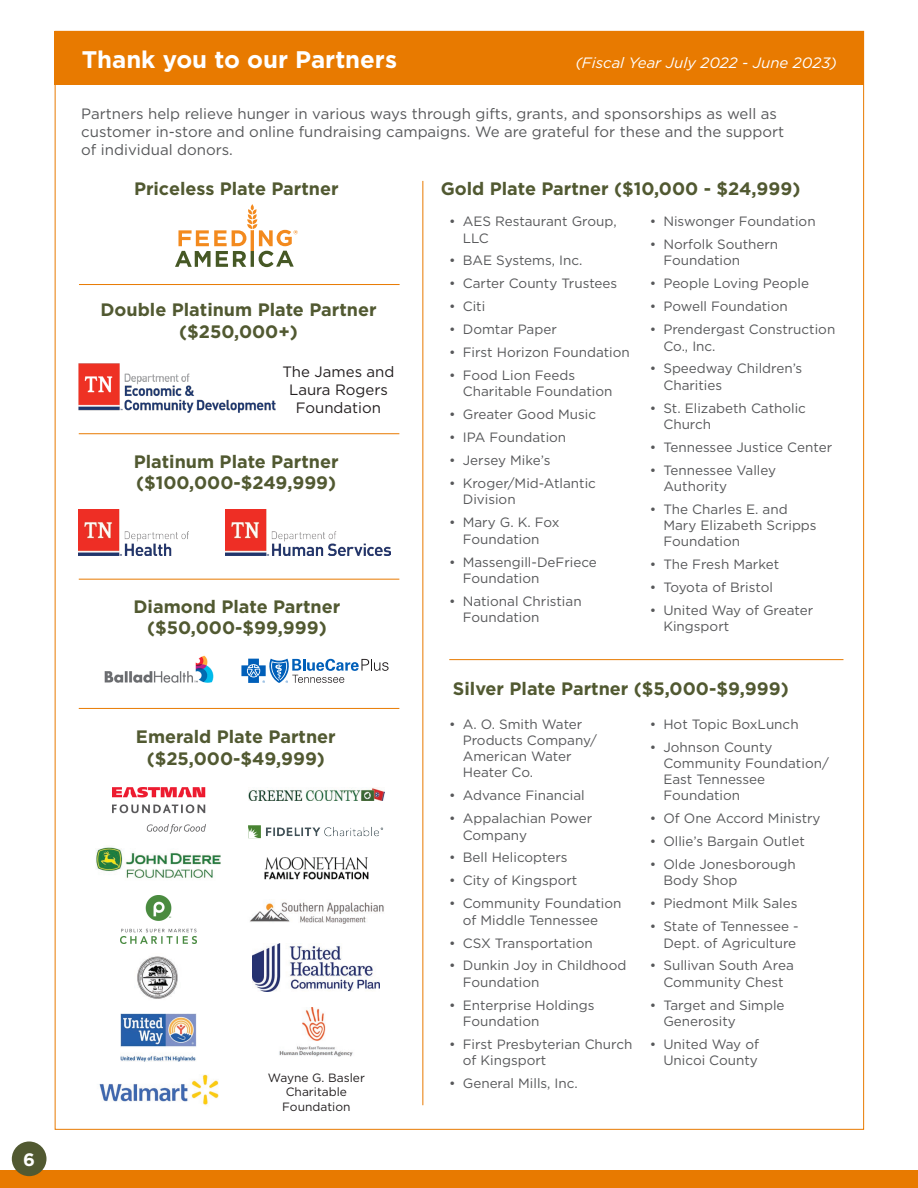
<style>
.page{position:relative;width:918px;height:1188px;background:#fff}
.page>*{position:absolute;margin:0;border:0;box-sizing:border-box;transform-origin:0 0}
.t1{font:700 24px "Gotham";color:#fff}
.t2{font:700 18px/21.6px "Gotham";color:#515931;text-align:center}
.t3{font:700 18px "Gotham";color:#fff}
.t4{font:15px/18px "Gotham";color:#57585a}
.t5{font:15px/18px "Gotham";color:#231f20;text-align:center}
.t6{font:italic 15px "Gotham";color:#fff}
.t7{font:13.5px/16.2px "Gotham";color:#57585a}
.t8{font:12px/14.4px "Gotham";color:#231f20;text-align:center}
</style>
<div class="page">
<div style="left:0;top:1170px;width:918px;height:18px;background:#e87a00"></div>
<div style="left:12px;top:1141px;width:35px;height:35px;background:#515931;border-radius:50%"></div>
<div style="left:54px;top:31px;width:810px;height:54px;background:#e87a00"></div>
<hr style="left:79px;top:284px;width:321px;height:1px;background:#e87a00">
<hr style="left:449px;top:659px;width:394px;height:1px;background:#e87a00">
<hr style="left:422px;top:181px;width:1px;height:924px;background:#e87a00">
<svg style="left:175px;top:204px;width:123px;height:63px"></svg>
<hr style="left:79px;top:433px;width:320px;height:1px;background:#e87a00">
<hr style="left:79px;top:579px;width:320px;height:1px;background:#e87a00">
<img style="left:264px;top:857px;width:105px;height:23px">
<img style="left:248px;top:788px;width:137px;height:12px">
<img style="left:112px;top:788px;width:93px;height:46px">
<img style="left:96px;top:847px;width:125px;height:33px">
<img style="left:99px;top:1074px;width:120px;height:31px">
<hr style="left:917px;top:517px;width:1px;height:113px;background:#e87a00">
<img style="left:253px;top:944px;width:127px;height:48px">
<img style="left:120px;top:895px;width:77px;height:49px">
<img style="left:120px;top:1013px;width:77px;height:49px">
<img style="left:279px;top:1008px;width:74px;height:48px">
<img style="left:137px;top:956px;width:41px;height:43px">
<img style="left:250px;top:902px;width:134px;height:22px">
<img style="left:226px;top:509px;width:164px;height:46px">
<img style="left:79px;top:509px;width:110px;height:46px">
<hr style="left:79px;top:708px;width:320px;height:1px;background:#e87a00">
<img style="left:104px;top:655px;width:110px;height:28px">
<svg style="left:241px;top:659px;width:148px;height:24px"></svg>
<img style="left:78px;top:363px;width:198px;height:50px">
<img style="left:249px;top:825px;width:135px;height:14px">
<h2 class="t3" style="left:23px;top:1148px;width:13px">6</h2>
<h1 class="t1" style="left:82px;top:43px;width:317px">Thank you to our Partners</h1>
<p class="t6" style="left:575px;top:53px;width:263px">(Fiscal Year July 2022 - June 2023)</p>
<p class="t4" style="left:81px;top:105px;width:704px">Partners help relieve hunger in various ways through gifts, grants, and sponsorships as well as customer in-store and online fundraising campaigns. We are grateful for these and the support of individual donors.</p>
<h2 class="t2" style="left:134px;top:178px;width:206px">Priceless Plate Partner</h2>
<h2 class="t2" style="left:101px;top:299px;width:278px">Double Platinum Plate Partner ($250,000+)</h2>
<p class="t5" style="left:282px;top:362px;width:114px">The James and<br>Laura Rogers<br>Foundation</p>
<h2 class="t2" style="left:134px;top:450px;width:206px;text-align:left">Platinum Plate Partner ($100,000-$249,999)</h2>
<h2 class="t2" style="left:134px;top:595px;width:208px">Diamond Plate Partner ($50,000-$99,999)</h2>
<h2 class="t2" style="left:136px;top:726px;width:201px">Emerald Plate Partner ($25,000-$49,999)</h2>
<p class="t8" style="left:268px;top:1070px;width:98px">Wayne G. Basler<br>Charitable<br>Foundation</p>
<h2 class="t2" style="left:441px;top:178px;width:361px">Gold Plate Partner ($10,000 - $24,999)</h2>
<p class="t7" style="left:463px;top:213px;width:155px;text-indent:-14px">• AES Restaurant Group,<br>LLC</p>
<p class="t7" style="left:449px;top:252px;width:135px">• BAE Systems, Inc.</p>
<p class="t7" style="left:449px;top:275px;width:170px">• Carter County Trustees</p>
<p class="t7" style="left:449px;top:298px;width:38px">• Citi</p>
<p class="t7" style="left:449px;top:321px;width:109px">• Domtar Paper</p>
<p class="t7" style="left:449px;top:344px;width:182px">• First Horizon Foundation</p>
<p class="t7" style="left:463px;top:367px;width:151px;text-indent:-14px">• Food Lion Feeds<br>Charitable Foundation</p>
<p class="t7" style="left:449px;top:406px;width:148px">• Greater Good Music</p>
<p class="t7" style="left:449px;top:429px;width:118px">• IPA Foundation</p>
<p class="t7" style="left:449px;top:452px;width:103px">• Jersey Mike’s</p>
<p class="t7" style="left:463px;top:475px;width:135px;text-indent:-14px">• Kroger/Mid-Atlantic<br>Division</p>
<p class="t7" style="left:449px;top:514px;width:112px;text-align:center">• Mary G. K. Fox<br>Foundation</p>
<p class="t7" style="left:463px;top:553px;width:136px;text-indent:-14px">• Massengill-DeFriece<br>Foundation</p>
<p class="t7" style="left:463px;top:593px;width:120px;text-indent:-14px">• National Christian<br>Foundation</p>
<p class="t7" style="left:650px;top:213px;width:167px">• Niswonger Foundation</p>
<p class="t7" style="left:663px;top:236px;width:116px;text-indent:-14px">• Norfolk Southern<br>Foundation</p>
<p class="t7" style="left:650px;top:275px;width:161px">• People Loving People</p>
<p class="t7" style="left:650px;top:298px;width:140px">• Powell Foundation</p>
<p class="t7" style="left:663px;top:321px;width:173px;text-indent:-14px">• Prendergast Construction<br>Co., Inc.</p>
<p class="t7" style="left:663px;top:360px;width:140px;text-indent:-14px">• Speedway Children’s<br>Charities</p>
<p class="t7" style="left:663px;top:399px;width:144px;text-indent:-14px">• St. Elizabeth Catholic<br>Church</p>
<p class="t7" style="left:650px;top:439px;width:184px">• Tennessee Justice Center</p>
<p class="t7" style="left:663px;top:462px;width:114px;text-indent:-14px">• Tennessee Valley<br>Authority</p>
<p class="t7" style="left:663px;top:501px;width:155px;text-indent:-14px">• The Charles E. and<br>Mary Elizabeth Scripps<br>Foundation</p>
<p class="t7" style="left:650px;top:556px;width:131px">• The Fresh Market</p>
<p class="t7" style="left:650px;top:579px;width:125px">• Toyota of Bristol</p>
<p class="t7" style="left:663px;top:602px;width:151px;text-indent:-14px">• United Way of Greater<br>Kingsport</p>
<h2 class="t2" style="left:453px;top:678px;width:337px">Silver Plate Partner ($5,000-$9,999)</h2>
<p class="t7" style="left:463px;top:716px;width:136px;text-indent:-14px">• A. O. Smith Water<br>Products Company/<br>American Water<br>Heater Co.</p>
<p class="t7" style="left:449px;top:787px;width:137px">• Advance Financial</p>
<p class="t7" style="left:463px;top:810px;width:131px;text-indent:-14px">• Appalachian Power<br>Company</p>
<p class="t7" style="left:449px;top:849px;width:120px">• Bell Helicopters</p>
<p class="t7" style="left:449px;top:872px;width:130px">• City of Kingsport</p>
<p class="t7" style="left:463px;top:895px;width:160px;text-indent:-14px">• Community Foundation of Middle Tennessee</p>
<p class="t7" style="left:449px;top:934px;width:145px">• CSX Transportation</p>
<p class="t7" style="left:463px;top:957px;width:165px;text-indent:-14px">• Dunkin Joy in Childhood<br>Foundation</p>
<p class="t7" style="left:463px;top:996px;width:133px;text-indent:-14px">• Enterprise Holdings<br>Foundation</p>
<p class="t7" style="left:463px;top:1036px;width:171px;text-indent:-14px">• First Presbyterian Church of Kingsport</p>
<p class="t7" style="left:449px;top:1075px;width:130px">• General Mills, Inc.</p>
<p class="t7" style="left:650px;top:716px;width:150px">• Hot Topic BoxLunch</p>
<p class="t7" style="left:663px;top:739px;width:167px;text-indent:-14px">• Johnson County<br>Community Foundation/<br>East Tennessee<br>Foundation</p>
<p class="t7" style="left:650px;top:810px;width:172px">• Of One Accord Ministry</p>
<p class="t7" style="left:650px;top:833px;width:157px">• Ollie’s Bargain Outlet</p>
<p class="t7" style="left:663px;top:856px;width:134px;text-indent:-14px">• Olde Jonesborough<br>Body Shop</p>
<p class="t7" style="left:650px;top:895px;width:149px">• Piedmont Milk Sales</p>
<p class="t7" style="left:650px;top:918px;width:150px;text-align:right">• State of Tennessee -<br>Dept. of Agriculture</p>
<p class="t7" style="left:650px;top:957px;width:146px;text-align:center">• Sullivan South Area<br>Community Chest</p>
<p class="t7" style="left:663px;top:996px;width:123px;text-indent:-14px">• Target and Simple<br>Generosity</p>
<p class="t7" style="left:650px;top:1036px;width:111px;text-align:right">• United Way of<br>Unicoi County</p>
</div>
